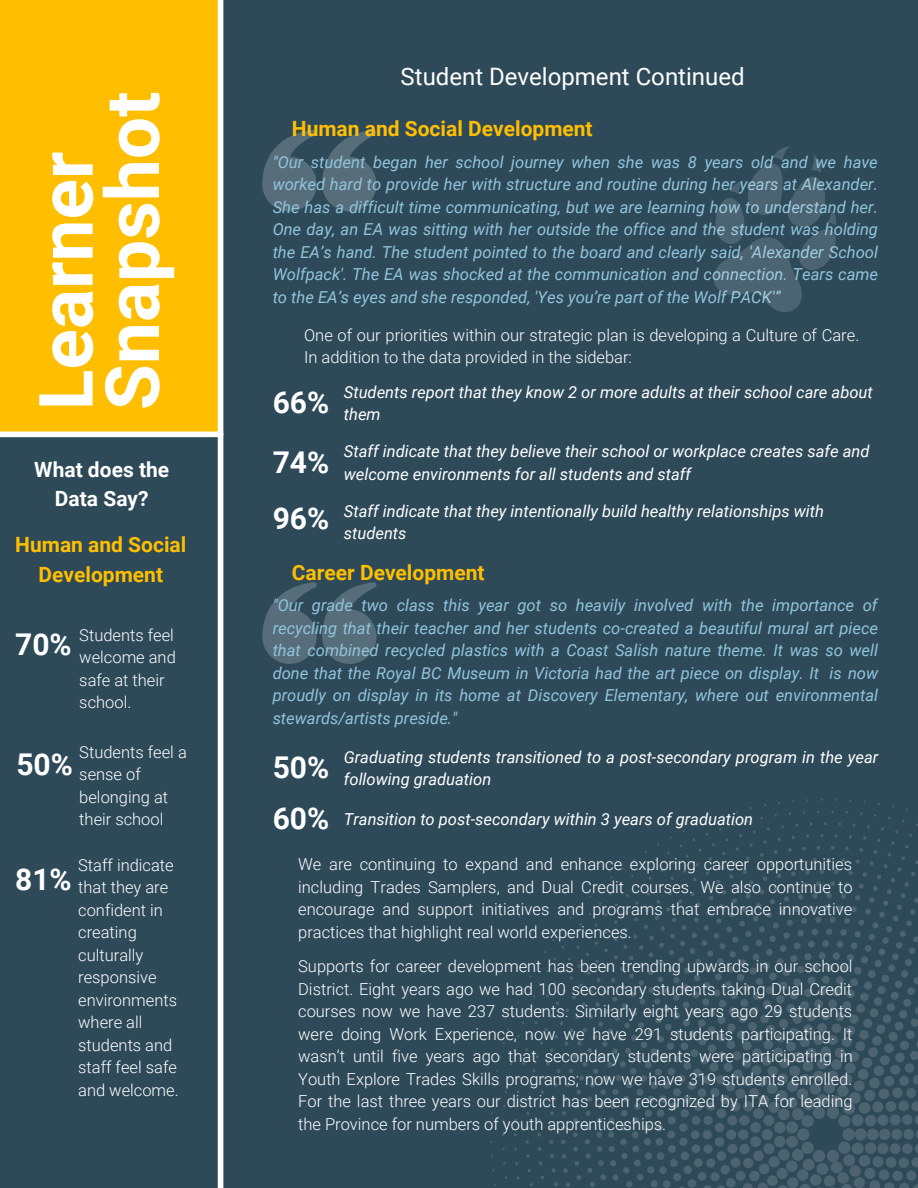
<style>
.page{position:relative;width:918px;height:1188px;background:#2e4a59}
.page>*{position:absolute;margin:0;border:0;box-sizing:border-box;transform-origin:0 0}
.t1{font:700 75px "Roboto";color:#fff}
.t2{font:700 30px "Roboto";color:#fff}
.t3{font:24px "Roboto";color:#fff}
.t4{font:700 21px "Roboto";color:#ffbf00}
.t5{font:700 21px/29.2px "Roboto";color:#fff;text-align:center}
.t6{font:300 16.5px/22.5px "Roboto";color:#fff}
.t7{font:italic 16.5px/22.5px "Roboto";color:#90c4dc;text-align:justify}
.t8{font:italic 16.5px/22.5px "Roboto";color:#fff}
</style>
<div class="page">
<div style="left:0;top:0;width:218px;height:435px;background:#ffbf00"></div>
<div style="left:0;top:432px;width:221px;height:5px;background:#fff"></div>
<div style="left:218px;top:0;width:5px;height:1188px;background:#fff"></div>
<svg style="left:490px;top:799px;width:428px;height:389px"></svg>
<svg style="left:262px;top:129px;width:115px;height:82px"></svg>
<svg style="left:713px;top:147px;width:123px;height:165px"></svg>
<svg style="left:262px;top:582px;width:115px;height:82px"></svg>
<p class="t1" style="left:23px;top:410px;width:260px;rotate:-90deg">Learner</p>
<p class="t1" style="left:89px;top:410px;width:320px;rotate:-90deg">Snapshot</p>
<p class="t5" style="left:34px;top:455px;width:136px">What does the<br>Data Say?</p>
<p class="t4" style="left:15px;top:533px;width:173px">Human and Social</p>
<p class="t4" style="left:39px;top:562px;width:126px">Development</p>
<p class="t2" style="left:15px;top:627px;width:58px">70%</p>
<p class="t6" style="left:79px;top:624px;width:98px">Students feel welcome and safe at their school.</p>
<p class="t6" style="left:79px;top:741px;width:109px">Students feel a sense of belonging at their school</p>
<p class="t2" style="left:16px;top:747px;width:58px">50%</p>
<p class="t6" style="left:78px;top:854px;width:102px">Staff indicate that they are confident in creating culturally responsive environments where all students and staff feel safe and welcome.</p>
<p class="t2" style="left:15px;top:862px;width:58px">81%</p>
<p class="t3" style="left:401px;top:63px;width:345px">Student Development Continued</p>
<p class="t4" style="left:292px;top:117px;width:302px">Human and Social Development</p>
<p class="t7" style="left:273px;top:151px;width:607px">"Our student began her school journey when she was 8 years old and we have worked hard to provide her with structure and routine during her years at Alexander.<br>She has a difficult time communicating, but we are learning how to understand her.<br>One day, an EA was sitting with her outside the office and the student was holding the EA’s hand. The student pointed to the board and clearly said, 'Alexander School Wolfpack'. The EA was shocked at the communication and connection. Tears came to the EA’s eyes and she responded, 'Yes you’re part of the Wolf PACK'”</p>
<p class="t6" style="left:304px;top:324px;width:557px">One of our priorities within our strategic plan is developing a Culture of Care.<br>In addition to the data provided in the sidebar:</p>
<p class="t2" style="left:273px;top:385px;width:58px">66%</p>
<p class="t8" style="left:344px;top:381px;width:530px">Students report that they know 2 or more adults at their school care about them</p>
<p class="t2" style="left:273px;top:445px;width:58px">74%</p>
<p class="t8" style="left:344px;top:440px;width:527px">Staff indicate that they believe their school or workplace creates safe and welcome environments for all students and staff</p>
<p class="t2" style="left:273px;top:501px;width:58px">96%</p>
<p class="t8" style="left:344px;top:500px;width:482px">Staff indicate that they intentionally build healthy relationships with students</p>
<p class="t4" style="left:292px;top:561px;width:194px">Career Development</p>
<p class="t7" style="left:273px;top:594px;width:607px">"Our grade two class this year got so heavily involved with the importance of recycling that their teacher and her students co-created a beautiful mural art piece that combined recycled plastics with a Coast Salish nature theme. It was so well done that the Royal BC Museum in Victoria had the art piece on display. It is now proudly on display in its home at Discovery Elementary, where out environmental stewards/artists preside."</p>
<p class="t2" style="left:273px;top:751px;width:58px">50%</p>
<p class="t8" style="left:344px;top:746px;width:536px">Graduating students transitioned to a post-secondary program in the year following graduation</p>
<p class="t2" style="left:273px;top:802px;width:58px">60%</p>
<p class="t8" style="left:344px;top:809px;width:411px">Transition to post-secondary within 3 years of graduation</p>
<p class="t6" style="left:298px;top:854px;width:556px;text-align:justify">We are continuing to expand and enhance exploring career opportunities including Trades Samplers, and Dual Credit courses. We also continue to encourage and support initiatives and programs that embrace innovative practices that highlight real world experiences.</p>
<p class="t6" style="left:298px;top:956px;width:556px;text-align:justify">Supports for career development has been trending upwards in our school District. Eight years ago we had 100 secondary students taking Dual Credit courses now we have 237 students. Similarly eight years ago 29 students were doing Work Experience, now we have 291 students participating. It wasn’t until five years ago that secondary students were participating in Youth Explore Trades Skills programs; now we have 319 students enrolled.<br>For the last three years our district has been recognized by ITA for leading the Province for numbers of youth apprenticeships.</p>
</div>
